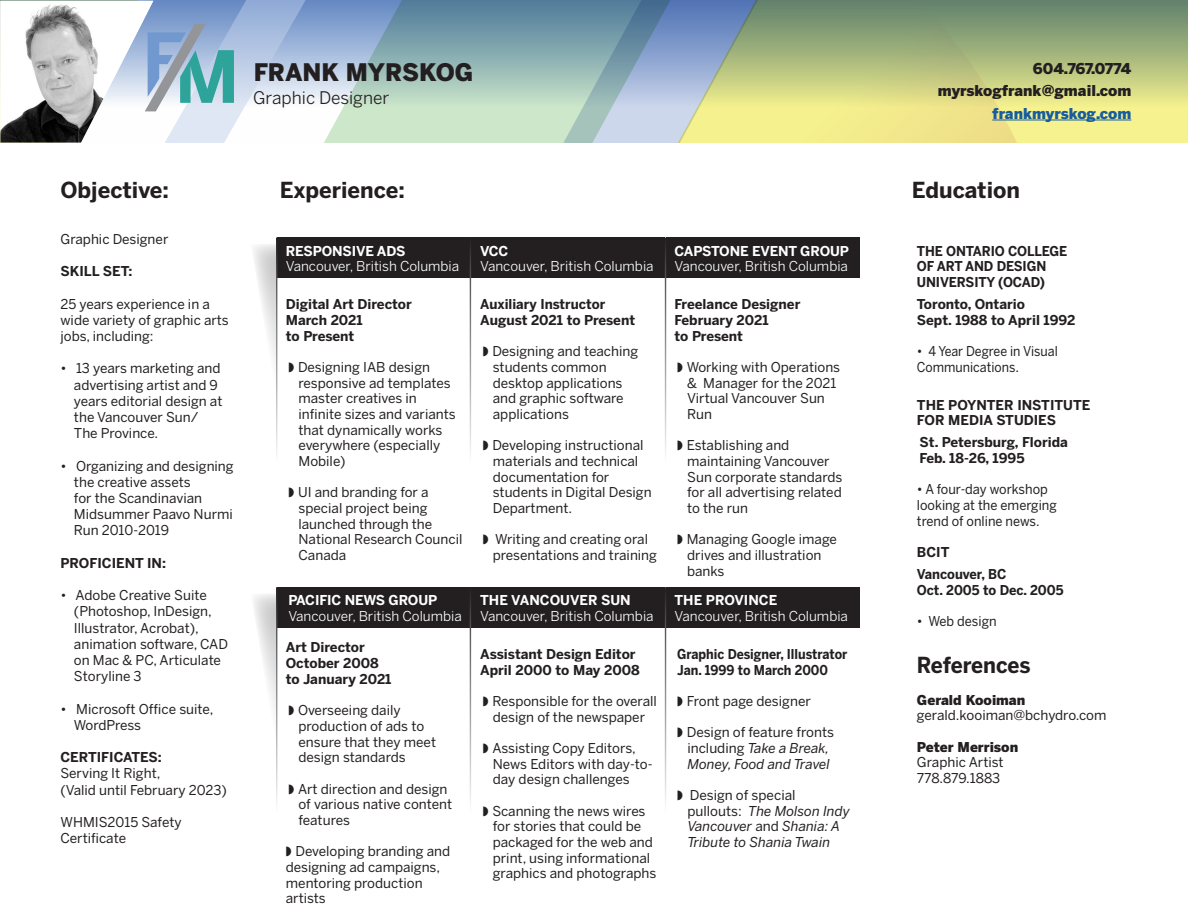
<style>
.page{position:relative;width:1188px;height:918px;background:#fff}
.page>*{position:absolute;margin:0;border:0;box-sizing:border-box;transform-origin:0 0}
.Body_sans_serif_2{font:900 24px "Benton Sans";color:#231f20}
.Body_sans_serif{font:700 21.9px "Benton Sans";color:#231f20}
.Body_sans_serif-2{font:700 21.9px "Benton Sans";color:#231f20;scale:.95 1}
.Body_sans_serif_2-2{font:17.25px "Benton Sans";color:#231f20}
.Address{font:900 14.85px "Benton Sans";color:#231f20}
.Address-2{font:900 14.85px "Benton Sans";color:#175d9e}
.Body_sans_serif-3{font:13.5px/15.8px "Benton Sans";color:#231f20}
.Body_sans_serif_2-3{font:13.5px/16.2px "Benton Sans";color:#231f20}
.Body_sans_serif-4{font:700 13.5px/15.8px "Benton Sans";color:#231f20}
.Body_sans_serif-5{font:13.5px/15.6px "Benton Sans";color:#fff}
.Body_sans_serif-6{font:700 13.5px/15.8px "Benton Sans";color:#231f20;scale:.95 1}
.Body_sans_serif-7{font:italic 13.5px/15.8px "Benton Sans";color:#231f20}
.Body_sans_serif-8{font:13.5px/15.8px "Benton Sans";color:#231f20;scale:.95 1}
.Body_sans_serif-9{font:700 13.5px "Benton Sans";color:#231f20;scale:.91 1}
.Body_sans_serif-10{font:13.5px/15.6px "Benton Sans";color:#231f20;scale:.92 1}
.Body_sans_serif_2-4{font:700 13.5px "Benton Sans";color:#231f20}
.Body_sans_serif-11{font:900 13.5px "Benton Sans";color:#231f20}
.Body_sans_serif-12{font:700 13.5px "Benton Sans";letter-spacing:-.01em;color:#fff}
.s1{font-style:inherit}
.s2{font-weight:700}
.s3{font-weight:700;color:#fff}
.s4{font-style:italic}
.s5{font-style:normal}
</style>
<div class="page">
<svg style="left:254px;top:244px;width:22px;height:117px"></svg>
<svg style="left:254px;top:594px;width:22px;height:117px"></svg>
<div style="left:277px;top:238px;width:194px;height:40px;background:#231f20"></div>
<div style="left:277px;top:587px;width:194px;height:41px;background:#231f20"></div>
<div style="left:471px;top:238px;width:194px;height:40px;background:#231f20"></div>
<div style="left:471px;top:587px;width:194px;height:41px;background:#231f20"></div>
<div style="left:666px;top:238px;width:194px;height:40px;background:#231f20"></div>
<div style="left:666px;top:587px;width:194px;height:41px;background:#231f20"></div>
<hr style="left:470px;top:238px;width:1px;height:228px;background:#fff">
<hr style="left:470px;top:587px;width:1px;height:229px;background:#fff">
<svg style="left:1074px;top:0;width:114px;height:143px;background:#b9c481"></svg>
<svg style="left:306px;top:0;width:768px;height:143px;background:#a9bda3"></svg>
<hr style="left:992px;top:120px;width:139px;height:1px;background:#175d9e">
<svg style="left:0;top:0;width:306px;height:143px"></svg>
<img style="left:0;top:1px;width:153px;height:142px">
<p class="Body_sans_serif_2" style="left:254px;top:58px;width:221px">FRANK MYRSKOG</p>
<p class="Body_sans_serif_2-2" style="left:253px;top:87px;width:138px">Graphic Designer</p>
<p class="Address" style="left:1033px;top:60px;width:100px">604.767.0774</p>
<p class="Address" style="left:938px;top:82px;width:195px">myrskogfrank@gmail.com</p>
<p class="Address-2" style="left:992px;top:105px;width:141px">frankmyrskog.com</p>
<p class="Body_sans_serif" style="left:60px;top:177px;width:110px">Objective:</p>
<p class="Body_sans_serif" style="left:280px;top:177px;width:126px">Experience:</p>
<p class="Body_sans_serif" style="left:912px;top:177px;width:110px">Education</p>
<p class="Body_sans_serif_2-3" style="left:60px;top:231px;width:109px">Graphic Designer</p>
<p class="Body_sans_serif_2-4" style="left:60px;top:263px;width:73px">SKILL SET:</p>
<p class="Body_sans_serif_2-3" style="left:60px;top:296px;width:170px">25 years experience in a wide variety of graphic arts jobs, including:</p>
<p class="Body_sans_serif_2-3" style="left:74px;top:360px;width:150px;text-indent:-14px">• 13 years marketing and advertising artist and 9 years editorial design at the Vancouver Sun/<br>The Province.</p>
<p class="Body_sans_serif_2-3" style="left:74px;top:458px;width:161px;text-indent:-14px">• Organizing and designing the creative assets<br>for the Scandinavian<br>Midsummer Paavo Nurmi<br>Run 2010-2019</p>
<p class="Body_sans_serif_2-4" style="left:60px;top:555px;width:107px">PROFICIENT IN:</p>
<p class="Body_sans_serif_2-3" style="left:74px;top:587px;width:156px;text-indent:-14px"><span class="s1">•</span> Adobe Creative Suite (Photoshop, InDesign,<br>Illustrator, Acrobat), animation software, CAD on Mac &amp; PC, Articulate<br>Storyline 3</p>
<p class="Body_sans_serif_2-3" style="left:74px;top:701px;width:141px;text-indent:-14px">• Microsoft Office suite,<br>WordPress</p>
<p class="Body_sans_serif_2-4" style="left:60px;top:749px;width:103px">CERTIFICATES:</p>
<p class="Body_sans_serif_2-3" style="left:60px;top:765px;width:102px">Serving It Right,</p>
<p class="Body_sans_serif_2-3" style="left:60px;top:782px;width:168px">(Valid until February 2023)</p>
<p class="Body_sans_serif_2-3" style="left:60px;top:814px;width:123px">WHMIS2015 Safety<br>Certificate</p>
<p class="Body_sans_serif-6" style="left:917px;top:243px;width:160px">THE ONTARIO COLLEGE</p>
<p class="Body_sans_serif-6" style="left:917px;top:258px;width:138px">OF ART AND DESIGN<br>UNIVERSITY (OCAD)</p>
<p class="Body_sans_serif-4" style="left:917px;top:296px;width:110px">Toronto, Ontario</p>
<p class="Body_sans_serif-4" style="left:917px;top:312px;width:160px">Sept. 1988 to April 1992</p>
<p class="Body_sans_serif-10" style="left:917px;top:343px;width:155px">• 4 Year Degree in Visual<br>Communications.</p>
<p class="Body_sans_serif-4" style="left:917px;top:397px;width:175px">THE POYNTER INSTITUTE</p>
<p class="Body_sans_serif-4" style="left:917px;top:412px;width:141px">FOR MEDIA STUDIES</p>
<p class="Body_sans_serif-4" style="left:919px;top:434px;width:150px">St. Petersburg, Florida</p>
<p class="Body_sans_serif-4" style="left:919px;top:450px;width:107px">Feb. 18-26, 1995</p>
<p class="Body_sans_serif-8" style="left:917px;top:481px;width:149px">• A four-day workshop looking at the emerging</p>
<p class="Body_sans_serif-8" style="left:917px;top:513px;width:131px">trend of online news.</p>
<p class="Body_sans_serif-4" style="left:917px;top:544px;width:34px">BCIT</p>
<p class="Body_sans_serif-6" style="left:917px;top:566px;width:96px">Vancouver, BC</p>
<p class="Body_sans_serif-6" style="left:917px;top:582px;width:156px">Oct. 2005 to Dec. 2005</p>
<p class="Body_sans_serif-8" style="left:917px;top:613px;width:85px">• Web design</p>
<p class="Body_sans_serif-2" style="left:917px;top:652px;width:121px">References</p>
<p class="Body_sans_serif-11" style="left:917px;top:692px;width:110px">Gerald Kooiman</p>
<p class="Body_sans_serif-3" style="left:917px;top:707px;width:191px">gerald.kooiman@bchydro.com</p>
<p class="Body_sans_serif-11" style="left:917px;top:739px;width:103px">Peter Merrison</p>
<p class="Body_sans_serif-3" style="left:917px;top:754px;width:88px">Graphic Artist</p>
<p class="Body_sans_serif-3" style="left:917px;top:770px;width:85px">778.879.1883</p>
<p class="Body_sans_serif-5" style="left:286px;top:243px;width:175px"><span class="s2">RESPONSIVE ADS<br></span>Vancouver, British Columbia</p>
<p class="Body_sans_serif-4" style="left:286px;top:296px;width:127px">Digital Art Director</p>
<p class="Body_sans_serif-4" style="left:286px;top:312px;width:78px">March 2021 to Present</p>
<p class="Body_sans_serif-3" style="left:298px;top:359px;width:159px">Designing IAB design responsive ad templates master creatives in infinite sizes and variants that dynamically works everywhere (especially<br>Mobile)</p>
<p class="Body_sans_serif-3" style="left:298px;top:484px;width:166px">UI and branding for a special project being launched through the<br>National Research Council<br>Canada</p>
<p class="Body_sans_serif-5" style="left:480px;top:243px;width:175px"><span class="s2">VCC<br></span>Vancouver, British Columbia</p>
<p class="Body_sans_serif-4" style="left:480px;top:296px;width:127px">Auxiliary Instructor</p>
<p class="Body_sans_serif-4" style="left:480px;top:312px;width:156px">August 2021 to Present</p>
<p class="Body_sans_serif-3" style="left:492px;top:343px;width:147px">Designing and teaching students common desktop applications and graphic software applications</p>
<p class="Body_sans_serif-3" style="left:492px;top:437px;width:161px">Developing instructional materials and technical documentation for students in Digital Design<br>Department.</p>
<p class="Body_sans_serif-3" style="left:493px;top:531px;width:166px">Writing and creating oral presentations and training</p>
<p class="Body_sans_serif-5" style="left:675px;top:243px;width:176px"><span class="s2">CAPSTONE EVENT GROUP<br></span>Vancouver, British Columbia</p>
<p class="Body_sans_serif-4" style="left:675px;top:296px;width:127px">Freelance Designer</p>
<p class="Body_sans_serif-4" style="left:675px;top:312px;width:95px">February 2021 to Present</p>
<p class="Body_sans_serif-3" style="left:687px;top:359px;width:155px">Working with Operations &amp; Manager for the 2021<br>Virtual Vancouver Sun<br>Run</p>
<p class="Body_sans_serif-3" style="left:687px;top:437px;width:157px">Establishing and maintaining Vancouver<br>Sun corporate standards for all advertising related to the run</p>
<p class="Body_sans_serif-3" style="left:687px;top:531px;width:152px">Managing Google image drives and illustration banks</p>
<p class="Body_sans_serif-12" style="left:288px;top:592px;width:150px">PACIFIC NEWS GROUP</p>
<p class="Body_sans_serif-5" style="left:288px;top:608px;width:175px">Vancouver, British Columbia</p>
<p class="Body_sans_serif-4" style="left:286px;top:639px;width:81px">Art Director</p>
<p class="Body_sans_serif-4" style="left:286px;top:655px;width:107px">October 2008 to January 2021</p>
<p class="Body_sans_serif-3" style="left:298px;top:702px;width:140px">Overseeing daily production of ads to ensure that they meet design standards</p>
<p class="Body_sans_serif-3" style="left:298px;top:781px;width:156px">Art direction and design of various native content features</p>
<p class="Body_sans_serif-3" style="left:286px;top:843px;width:166px;text-indent:10px">Developing branding and designing ad campaigns, mentoring production artists <span class="s3">T</span></p>
<p class="Body_sans_serif-5" style="left:480px;top:592px;width:175px"><span class="s2">THE VANCOUVER SUN<br></span>Vancouver, British Columbia</p>
<p class="Body_sans_serif-4" style="left:480px;top:646px;width:157px">Assistant Design Editor</p>
<p class="Body_sans_serif-4" style="left:480px;top:662px;width:161px">April 2000 to May 2008</p>
<p class="Body_sans_serif-3" style="left:492px;top:693px;width:166px">Responsible for the overall design of the newspaper</p>
<p class="Body_sans_serif-3" style="left:492px;top:740px;width:162px">Assisting Copy Editors,<br>News Editors with day-to&shy;day design challenges</p>
<p class="Body_sans_serif-3" style="left:492px;top:803px;width:166px">Scanning the news wires for stories that could be packaged for the web and print, using informational graphics and photographs</p>
<p class="Body_sans_serif-5" style="left:675px;top:592px;width:175px"><span class="s2">THE PROVINCE<br></span>Vancouver, British Columbia</p>
<p class="Body_sans_serif-9" style="left:677px;top:646px;width:189px">Graphic Designer, Illustrator</p>
<p class="Body_sans_serif-9" style="left:677px;top:662px;width:167px">Jan. 1999 to March 2000</p>
<p class="Body_sans_serif-3" style="left:687px;top:693px;width:126px">Front page designer</p>
<p class="Body_sans_serif-3" style="left:687px;top:724px;width:149px">Design of feature fronts including <span class="s4">Take a Break,<br>Money, Food and Travel</span></p>
<p class="Body_sans_serif-7" style="left:687px;top:787px;width:164px"><span class="s5">Design of special pullouts:</span> The Molson Indy<br>Vancouver <span class="s5">and</span> Shania: A<br>Tribute to Shania Twain</p>
</div>
